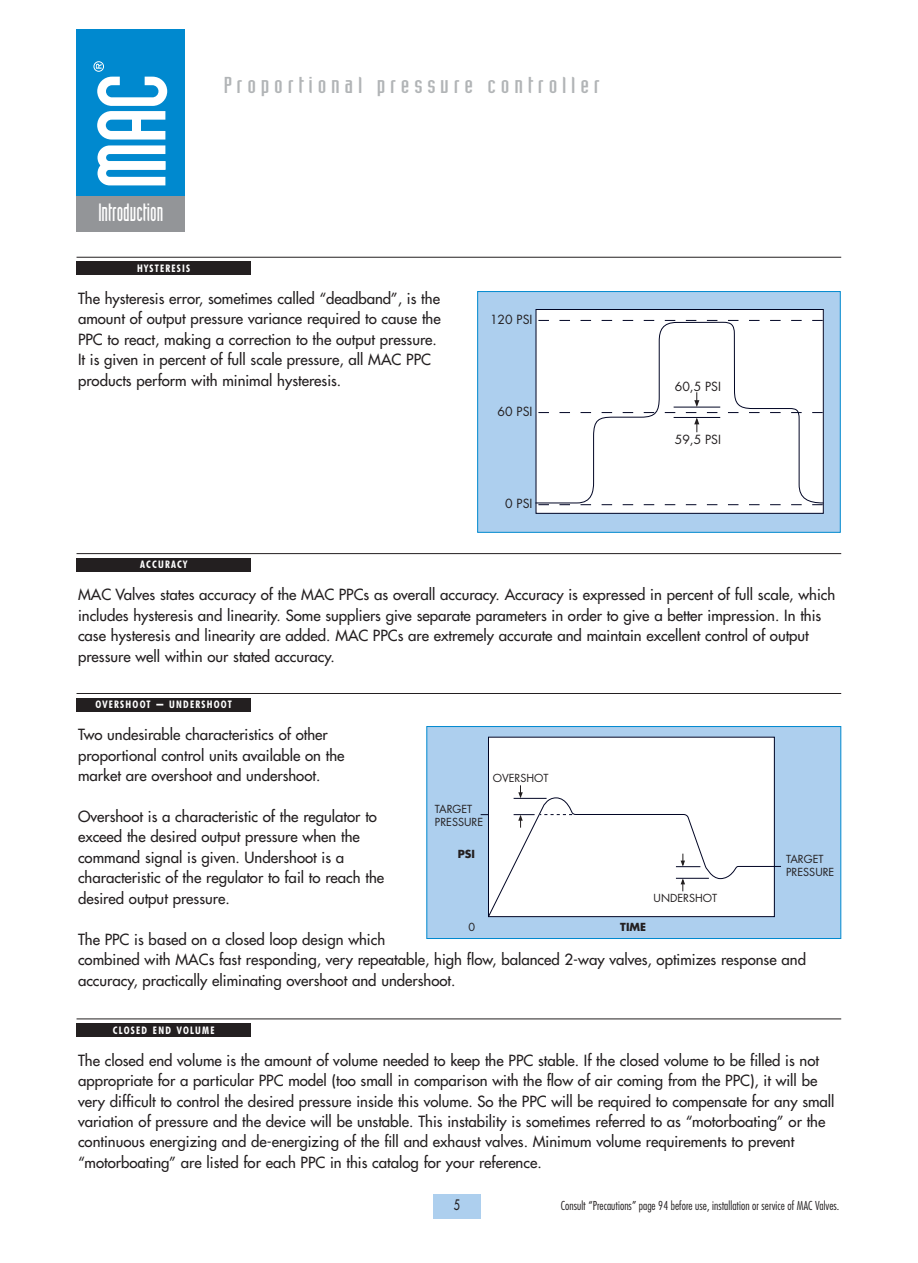
<style>
.page{position:relative;width:918px;height:1263px;background:#fff}
.page>*{position:absolute;margin:0;border:0;box-sizing:border-box;transform-origin:0 0}
.t1{font:24.45px "Industria Solid";color:#fff;scale:.9 1}
.t2{font:22.5px "Industria Solid";letter-spacing:.165em;color:#b1b4b6;scale:1.3 1}
.t3{font:15px/20.4px "Futura";color:#231f20}
.t4{font:14.1px "Futura";color:#231f20;scale:.75 1}
.t5{font:12.3px "Futura";color:#231f20}
.t6{font:300 condensed 12px "Futura";letter-spacing:.005em;color:#231f20}
.t7{font:10.8px/13.2px "Futura";color:#231f20}
.t8{font:700 10.8px "Futura";color:#231f20}
.t9{font:700 condensed 10.5px "Futura BT";letter-spacing:.115em;color:#fff}
.s1{font-size:13.95px}
</style>
<div class="page">
<div style="left:433px;top:1194px;width:48px;height:24px;background:#adcfee"></div>
<div style="left:77px;top:30px;width:108px;height:167px;background:#0089cf"></div>
<svg style="left:93px;top:61px;width:74px;height:124px"></svg>
<div style="left:132px;top:120px;width:9px;height:11px;background:#fff"></div>
<div style="left:77px;top:196px;width:108px;height:35px;background:#939598"></div>
<div style="left:77px;top:261px;width:174px;height:14px;background:#231f20"></div>
<hr style="left:77px;top:257px;width:764px;height:1px;background:#231f20">
<div style="left:477px;top:291px;width:363px;height:241px;background:#adcfee;border:1px solid #0089cf"></div>
<div style="left:536px;top:309px;width:287px;height:204px;background:#fff"></div>
<div style="left:536px;top:309px;width:288px;height:205px;border:1px solid #000524"></div>
<svg style="left:536px;top:320px;width:287px;height:1px"></svg>
<svg style="left:536px;top:504px;width:287px;height:1px"></svg>
<svg style="left:535px;top:321px;width:289px;height:183px"></svg>
<svg style="left:536px;top:392px;width:287px;height:40px"></svg>
<div style="left:77px;top:698px;width:174px;height:13px;background:#231f20"></div>
<hr style="left:77px;top:693px;width:764px;height:1px;background:#231f20">
<div style="left:427px;top:726px;width:414px;height:213px;background:#adcfee;border:1px solid #0089cf"></div>
<div style="left:488px;top:737px;width:286px;height:180px;background:#fff"></div>
<svg style="left:480px;top:785px;width:301px;height:133px"></svg>
<div style="left:77px;top:558px;width:174px;height:13px;background:#231f20"></div>
<hr style="left:77px;top:553px;width:764px;height:1px;background:#231f20">
<div style="left:77px;top:1023px;width:174px;height:14px;background:#231f20"></div>
<hr style="left:77px;top:1018px;width:764px;height:1px;background:#231f20">
<h1 class="t1" style="left:98px;top:203px;width:74px">Introduction</h1>
<h2 class="t2" style="left:224px;top:77px;width:291px">Proportional pressure controller</h2>
<p class="t9" style="left:137px;top:263px;width:54px">HYSTERESIS</p>
<p class="t3" style="left:78px;top:289px;width:364px">The hysteresis error, sometimes called “deadband”, is the amount of output pressure variance required to cause the PPC to react, making a correction to the output pressure.<br>It is given in percent of full scale pressure, all MAC PPC products perform with minimal hysteresis.</p>
<p class="t5" style="left:490px;top:314px;width:44px">120 PSI</p>
<p class="t5" style="left:498px;top:406px;width:36px">60 PSI</p>
<p class="t5" style="left:505px;top:497px;width:29px">0 PSI</p>
<p class="t5" style="left:675px;top:380px;width:48px">60,5 PSI</p>
<p class="t5" style="left:675px;top:433px;width:48px">59,5 PSI</p>
<p class="t9" style="left:140px;top:559px;width:49px">ACCURACY</p>
<p class="t3" style="left:78px;top:586px;width:759px">MAC Valves states accuracy of the MAC PPCs as overall accuracy. Accuracy is expressed in percent of full scale, which includes hysteresis and linearity. Some suppliers give separate parameters in order to give a better impression. In this case hysteresis and linearity are added. MAC PPCs are extremely accurate and maintain excellent control of output pressure well within our stated accuracy.</p>
<p class="t9" style="left:95px;top:699px;width:138px">OVERSHOOT <span class="s1">–</span> UNDERSHOOT</p>
<p class="t3" style="left:78px;top:725px;width:268px">Two undesirable characteristics of other proportional control units available on the market are overshoot and undershoot.</p>
<p class="t3" style="left:78px;top:807px;width:308px">Overshoot is a characteristic of the regulator to exceed the desired output pressure when the command signal is given. Undershoot is a characteristic of the regulator to fail to reach the desired output pressure.</p>
<p class="t3" style="left:78px;top:930px;width:729px">The PPC is based on a closed loop design which<br>combined with MACs fast responding, very repeatable, high flow, balanced 2-way valves, optimizes response and accuracy, practically eliminating overshoot and undershoot.</p>
<p class="t7" style="left:493px;top:772px;width:57px">OVERSHOT</p>
<p class="t7" style="left:435px;top:803px;width:50px">TARGET<br>PRESSURE</p>
<p class="t8" style="left:458px;top:848px;width:19px">PSI</p>
<p class="t7" style="left:786px;top:853px;width:50px">TARGET<br>PRESSURE</p>
<p class="t7" style="left:654px;top:893px;width:65px">UNDERSHOT</p>
<p class="t7" style="left:468px;top:921px;width:8px">0</p>
<p class="t8" style="left:620px;top:922px;width:27px">TIME</p>
<p class="t9" style="left:113px;top:1025px;width:103px">CLOSED END VOLUME</p>
<p class="t3" style="left:78px;top:1051px;width:758px">The closed end volume is the amount of volume needed to keep the PPC stable. If the closed volume to be filled is not appropriate for a particular PPC model (too small in comparison with the flow of air coming from the PPC), it will be very difficult to control the desired pressure inside this volume. So the PPC will be required to compensate for any small variation of pressure and the device will be unstable. This instability is sometimes referred to as “motorboating” or the continuous energizing and de-energizing of the fill and exhaust valves. Minimum volume requirements to prevent “motorboating” are listed for each PPC in this catalog for your reference.</p>
<p class="t4" style="left:454px;top:1198px;width:10px">5</p>
<p class="t6" style="left:561px;top:1200px;width:280px">Consult “Precautions” page 94 before use, installation or service of MAC Valves.</p>
</div>
